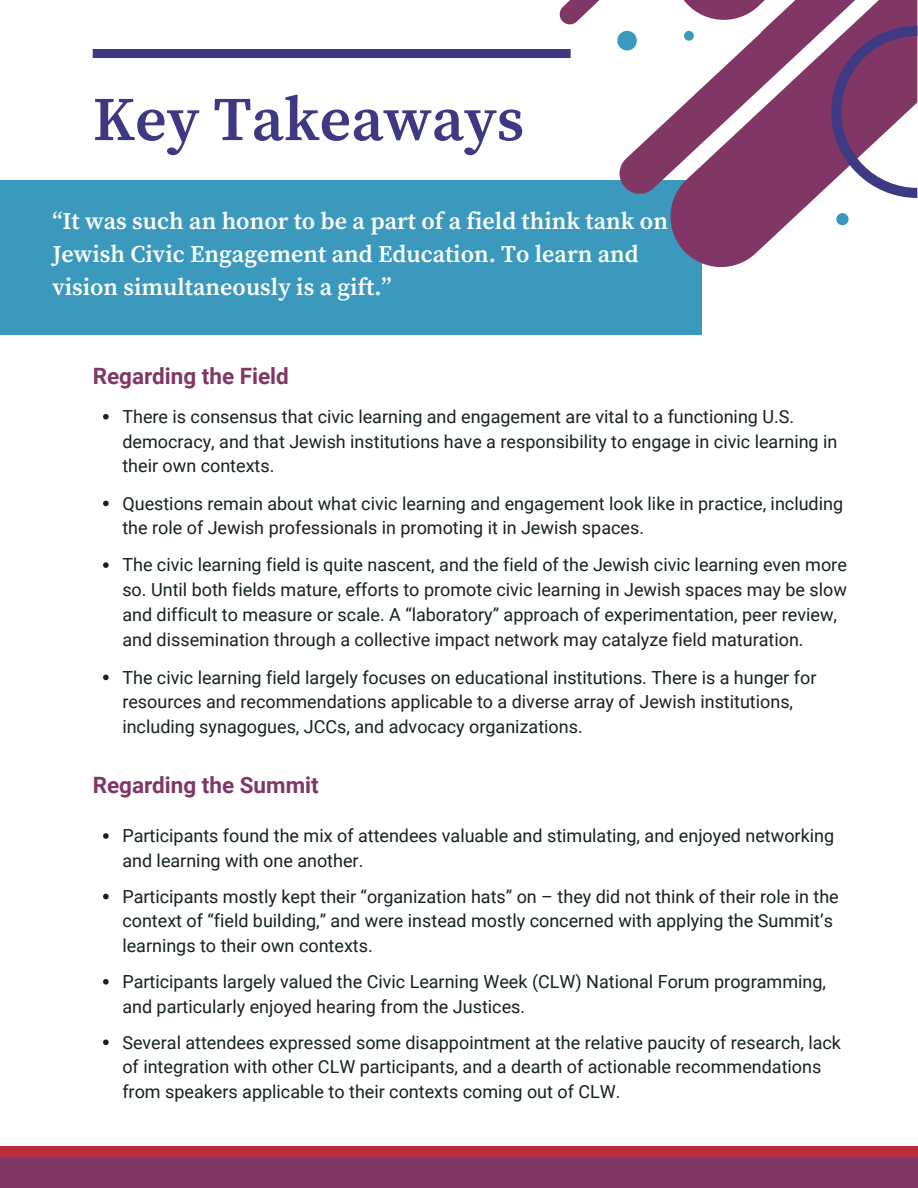
<style>
.page{position:relative;width:918px;height:1188px;background:#fff}
.page>*{position:absolute;margin:0;border:0;box-sizing:border-box;transform-origin:0 0}
.t1{font:600 62.1px "Source Serif Pro";color:#3d3982}
.t2{font:600 24px/32.7px "Source Serif Pro";color:#fff}
.t3{font:700 22.5px "Roboto";color:#813765}
.t4{font:18px/24.8px "Roboto";color:#16221c}
</style>
<div class="page">
<div style="left:93px;top:49px;width:478px;height:9px;background:#3d3982"></div>
<svg style="left:0;top:1147px;width:918px;height:41px;background:#8e345b"></svg>
<div style="left:0;top:181px;width:701px;height:154px;background:#3a99bd"></div>
<svg style="left:483px;top:0;width:187px;height:194px"></svg>
<svg style="left:670px;top:0;width:247px;height:267px;fill:#813765"></svg>
<svg style="left:831px;top:26px;width:86px;height:172px"></svg>
<svg style="left:836px;top:213px;width:13px;height:12px"></svg>
<svg style="left:617px;top:31px;width:20px;height:19px"></svg>
<svg style="left:684px;top:31px;width:10px;height:10px"></svg>
<svg style="left:103px;top:414px;width:6px;height:6px"></svg>
<svg style="left:103px;top:562px;width:6px;height:6px"></svg>
<svg style="left:103px;top:501px;width:6px;height:5px"></svg>
<svg style="left:103px;top:675px;width:6px;height:5px"></svg>
<svg style="left:103px;top:833px;width:6px;height:6px"></svg>
<svg style="left:103px;top:979px;width:6px;height:6px"></svg>
<svg style="left:103px;top:894px;width:6px;height:5px"></svg>
<svg style="left:103px;top:1040px;width:6px;height:5px"></svg>
<h1 class="t1" style="left:93px;top:83px;width:433px">Key Takeaways</h1>
<h2 class="t2" style="left:52px;top:206px;width:617px">“It was such an honor to be a part of a field think tank on<br>Jewish Civic Engagement and Education. To learn and vision simultaneously is a gift.”</h2>
<p class="t3" style="left:93px;top:364px;width:198px">Regarding the Field</p>
<p class="t4" style="left:122px;top:404px;width:717px">There is consensus that civic learning and engagement are vital to a functioning U.S. democracy, and that Jewish institutions have a responsibility to engage in civic learning in their own contexts.</p>
<p class="t4" style="left:122px;top:491px;width:722px">Questions remain about what civic learning and engagement look like in practice, including the role of Jewish professionals in promoting it in Jewish spaces.</p>
<p class="t4" style="left:122px;top:553px;width:726px">The civic learning field is quite nascent, and the field of the Jewish civic learning even more so. Until both fields mature, efforts to promote civic learning in Jewish spaces may be slow and difficult to measure or scale. A “laboratory” approach of experimentation, peer review, and dissemination through a collective impact network may catalyze field maturation.</p>
<p class="t4" style="left:122px;top:665px;width:696px">The civic learning field largely focuses on educational institutions. There is a hunger for resources and recommendations applicable to a diverse array of Jewish institutions, including synagogues, JCCs, and advocacy organizations.</p>
<p class="t3" style="left:93px;top:772px;width:228px">Regarding the Summit</p>
<p class="t4" style="left:122px;top:824px;width:713px">Participants found the mix of attendees valuable and stimulating, and enjoyed networking and learning with one another.</p>
<p class="t4" style="left:122px;top:884px;width:718px">Participants mostly kept their “organization hats” on – they did not think of their role in the context of “field building,” and were instead mostly concerned with applying the Summit’s learnings to their own contexts.</p>
<p class="t4" style="left:122px;top:969px;width:705px">Participants largely valued the Civic Learning Week (CLW) National Forum programming, and particularly enjoyed hearing from the Justices.</p>
<p class="t4" style="left:122px;top:1030px;width:720px">Several attendees expressed some disappointment at the relative paucity of research, lack of integration with other CLW participants, and a dearth of actionable recommendations from speakers applicable to their contexts coming out of CLW.</p>
</div>
